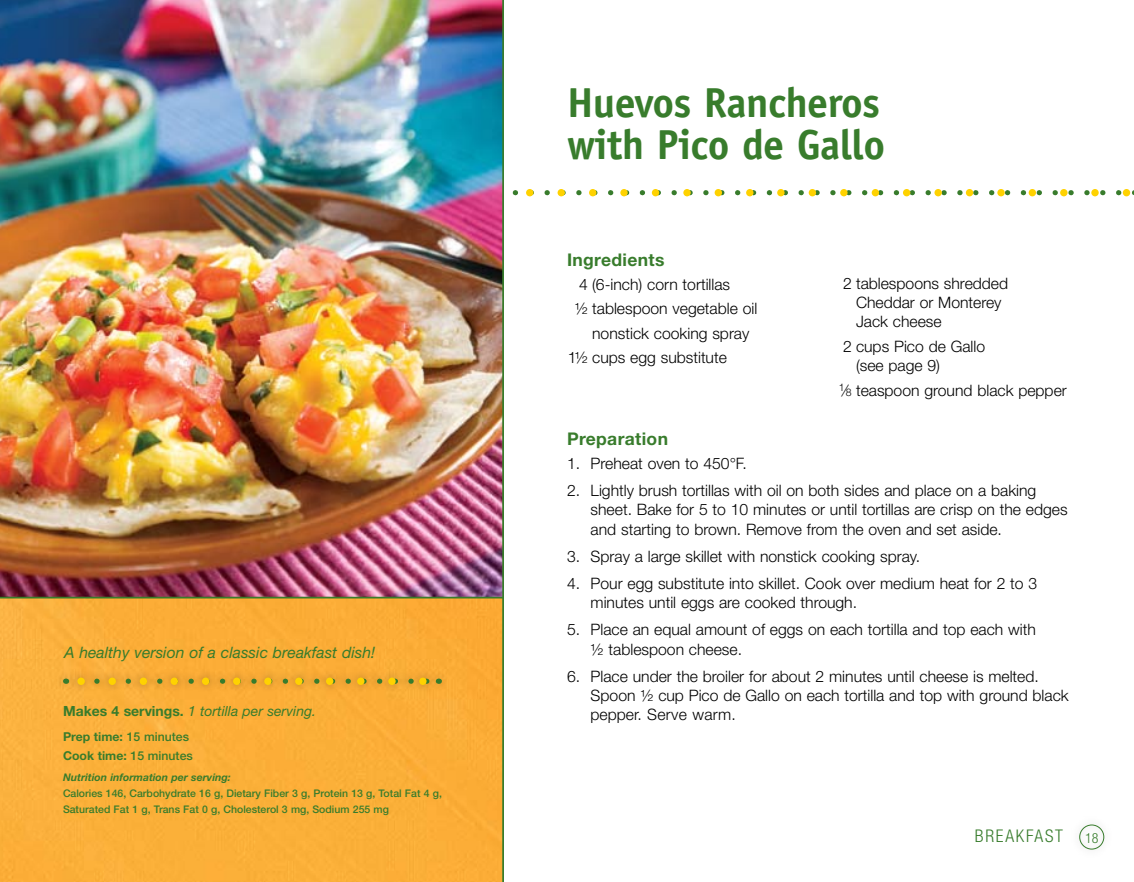
<style>
.page{position:relative;width:1134px;height:882px;background:#fff}
.page>*{position:absolute;margin:0;border:0;box-sizing:border-box;transform-origin:0 0}
.t1{font:700 42px/42px "Officina Sans";letter-spacing:-.015em;color:#387c2c}
.t2{font:700 17.5px "Helvetica Neue";letter-spacing:.02em;color:#387c2c}
.t3{font:300 condensed 17.5px "Helvetica Neue";letter-spacing:.1em;color:#387c2c}
.t4{font:300 15.75px/19.2px "Helvetica Neue";color:#000}
.t5{font:italic 15.75px "Helvetica Neue";color:#387c2c}
.t6{font:italic 14px "Helvetica Neue";color:#387c2c}
.t7{font:300 condensed 14px "Helvetica Neue";color:#387c2c}
.t8{font:700 12.25px/19.2px "Helvetica Neue";color:#387c2c}
.t9{font:500 10.5px/15.8px "Helvetica Neue";color:#387c2c}
.t10{font:italic 700 10.5px "Helvetica Neue";color:#387c2c}
.s1{font-weight:700;font-style:normal}
.s2{font-weight:500}
.s3{font-size:10.5px}
</style>
<div class="page">
<svg style="left:512px;top:190px;width:622px;height:5px"></svg>
<div style="left:526px;top:189px;width:7px;height:7px;background:#ffd200;border-radius:50%"></div>
<div style="left:558px;top:189px;width:7px;height:7px;background:#ffd200;border-radius:50%"></div>
<div style="left:589px;top:189px;width:7px;height:7px;background:#ffd200;border-radius:50%"></div>
<div style="left:620px;top:189px;width:8px;height:7px;background:#ffd200;border-radius:50%"></div>
<div style="left:652px;top:189px;width:7px;height:7px;background:#ffd200;border-radius:50%"></div>
<div style="left:683px;top:189px;width:8px;height:7px;background:#ffd200;border-radius:50%"></div>
<div style="left:715px;top:189px;width:7px;height:7px;background:#ffd200;border-radius:50%"></div>
<div style="left:746px;top:189px;width:8px;height:7px;background:#ffd200;border-radius:50%"></div>
<div style="left:777px;top:189px;width:8px;height:7px;background:#ffd200;border-radius:50%"></div>
<div style="left:809px;top:189px;width:7px;height:7px;background:#ffd200;border-radius:50%"></div>
<div style="left:840px;top:189px;width:8px;height:7px;background:#ffd200;border-radius:50%"></div>
<div style="left:872px;top:189px;width:7px;height:7px;background:#ffd200;border-radius:50%"></div>
<div style="left:903px;top:189px;width:7px;height:7px;background:#ffd200;border-radius:50%"></div>
<div style="left:934px;top:189px;width:8px;height:7px;background:#ffd200;border-radius:50%"></div>
<div style="left:966px;top:189px;width:7px;height:7px;background:#ffd200;border-radius:50%"></div>
<div style="left:997px;top:189px;width:8px;height:7px;background:#ffd200;border-radius:50%"></div>
<div style="left:1029px;top:189px;width:7px;height:7px;background:#ffd200;border-radius:50%"></div>
<div style="left:1060px;top:189px;width:8px;height:7px;background:#ffd200;border-radius:50%"></div>
<div style="left:1091px;top:189px;width:8px;height:7px;background:#ffd200;border-radius:50%"></div>
<div style="left:1123px;top:189px;width:7px;height:7px;background:#ffd200;border-radius:50%"></div>
<img style="left:0;top:0;width:502px;height:882px">
<hr style="left:0;top:597px;width:504px;height:1px;background:#387c2c">
<hr style="left:502px;top:0;width:2px;height:882px;background:#387c2c">
<div style="left:1079px;top:825px;width:25px;height:25px;border:1px solid #387c2c;border-radius:50%"></div>
<div style="left:54px;top:668px;width:403px;height:32px;background:#000;opacity:.35"></div>
<svg style="left:84px;top:679px;width:347px;height:5px"></svg>
<div style="left:419px;top:678px;width:8px;height:7px;background:#ffd200;border-radius:50%"></div>
<div style="left:388px;top:678px;width:8px;height:7px;background:#ffd200;border-radius:50%"></div>
<div style="left:357px;top:678px;width:8px;height:7px;background:#ffd200;border-radius:50%"></div>
<div style="left:326px;top:678px;width:7px;height:7px;background:#ffd200;border-radius:50%"></div>
<div style="left:295px;top:678px;width:8px;height:7px;background:#ffd200;border-radius:50%"></div>
<div style="left:264px;top:678px;width:8px;height:7px;background:#ffd200;border-radius:50%"></div>
<div style="left:233px;top:678px;width:7px;height:7px;background:#ffd200;border-radius:50%"></div>
<div style="left:202px;top:678px;width:7px;height:7px;background:#ffd200;border-radius:50%"></div>
<div style="left:171px;top:678px;width:7px;height:7px;background:#ffd200;border-radius:50%"></div>
<div style="left:140px;top:678px;width:7px;height:7px;background:#ffd200;border-radius:50%"></div>
<div style="left:109px;top:678px;width:7px;height:7px;background:#ffd200;border-radius:50%"></div>
<div style="left:77px;top:678px;width:8px;height:7px;background:#ffd200;border-radius:50%"></div>
<p class="t5" style="left:64px;top:643px;width:313px">A healthy version of a classic breakfast dish!</p>
<p class="t6" style="left:63px;top:703px;width:255px"><span class="s1">Makes 4 servings.</span> 1 tortilla per serving.</p>
<p class="t8" style="left:63px;top:726px;width:131px">Prep time: <span class="s2">15 minutes<br></span>Cook time: <span class="s2">15 minutes</span></p>
<p class="t10" style="left:63px;top:771px;width:169px">Nutrition information per serving:</p>
<p class="t9" style="left:63px;top:785px;width:380px">Calories 146, Carbohydrate 16 g, Dietary Fiber 3 g, Protein 13 g, Total Fat 4 g,<br>Saturated Fat 1 g, Trans Fat 0 g, Cholesterol 3 mg, Sodium 255 mg</p>
<h1 class="t1" style="left:567px;top:81px;width:320px">Huevos Rancheros with Pico de Gallo</h1>
<p class="t2" style="left:567px;top:249px;width:99px">Ingredients</p>
<p class="t4" style="left:579px;top:274px;width:152px">4 (6-inch) corn tortillas</p>
<p class="t4" style="left:575px;top:299px;width:184px">½ tablespoon vegetable oil</p>
<p class="t4" style="left:592px;top:323px;width:159px">nonstick cooking spray</p>
<p class="t4" style="left:568px;top:348px;width:161px">1½ cups egg substitute</p>
<p class="t4" style="left:856px;top:273px;width:154px;text-indent:-13px">2 tablespoons shredded<br>Cheddar or Monterey<br>Jack cheese</p>
<p class="t4" style="left:856px;top:336px;width:131px;text-indent:-13px">2 cups Pico de Gallo (see page 9)</p>
<p class="t4" style="left:839px;top:380px;width:229px"><sup>1</sup>⁄<span class="s3">8</span> teaspoon ground black pepper</p>
<p class="t2" style="left:567px;top:428px;width:103px">Preparation</p>
<p class="t4" style="left:567px;top:453px;width:181px">1. Preheat oven to 450°F.</p>
<p class="t4" style="left:591px;top:481px;width:479px;text-indent:-24px">2. Lightly brush tortillas with oil on both sides and place on a baking sheet. Bake for 5 to 10 minutes or until tortillas are crisp on the edges and starting to brown. Remove from the oven and set aside.</p>
<p class="t4" style="left:567px;top:546px;width:355px">3. Spray a large skillet with nonstick cooking spray.</p>
<p class="t4" style="left:591px;top:573px;width:448px;text-indent:-24px">4. Pour egg substitute into skillet. Cook over medium heat for 2 to 3 minutes until eggs are cooked through.</p>
<p class="t4" style="left:591px;top:620px;width:447px;text-indent:-24px">5. Place an equal amount of eggs on each tortilla and top each with ½ tablespoon cheese.</p>
<p class="t4" style="left:591px;top:666px;width:480px;text-indent:-24px">6. Place under the broiler for about 2 minutes until cheese is melted.<br>Spoon ½ cup Pico de Gallo on each tortilla and top with ground black pepper. Serve warm.</p>
<p class="t3" style="left:975px;top:826px;width:90px">BREAKFAST</p>
<p class="t7" style="left:1085px;top:830px;width:15px">18</p>
</div>
